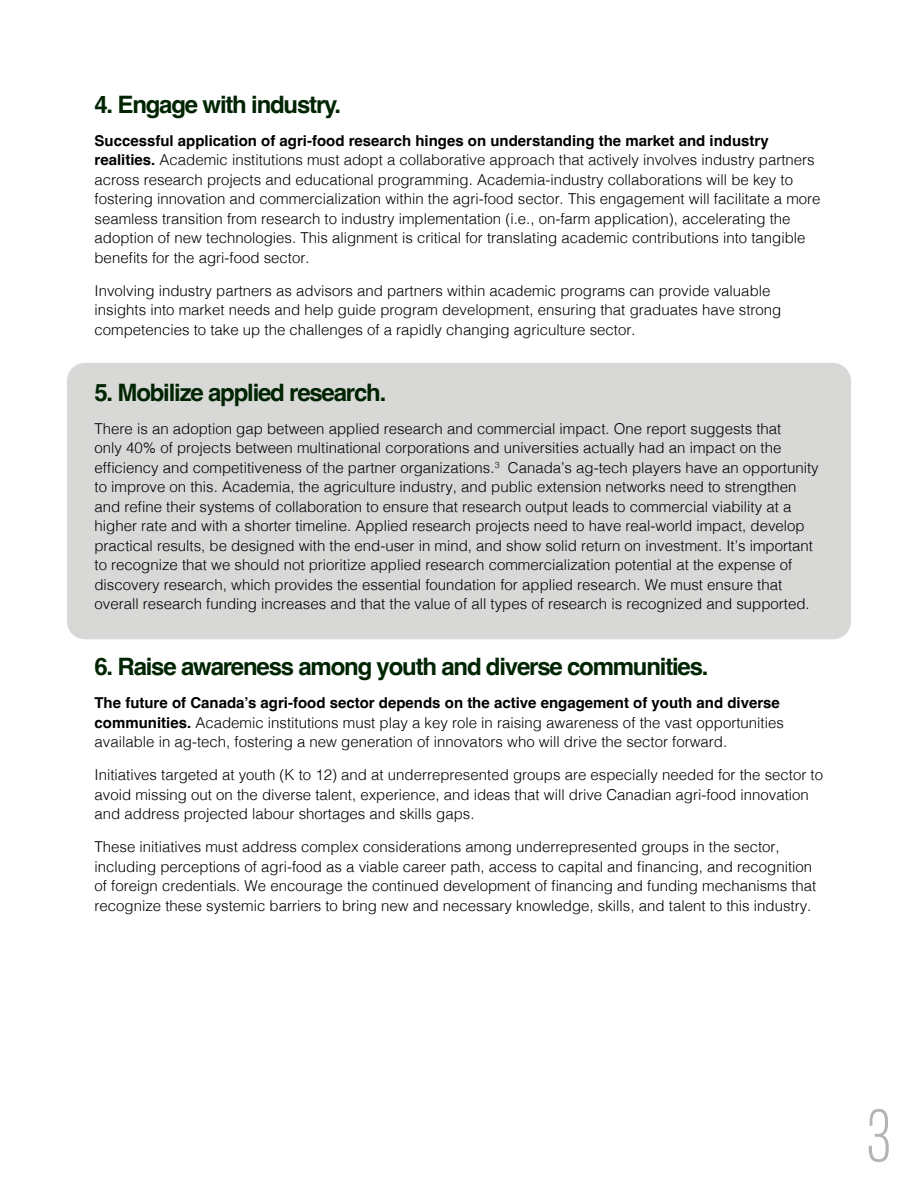
<style>
.page{position:relative;width:918px;height:1188px;background:#fff}
.page>*{position:absolute;margin:0;border:0;box-sizing:border-box;transform-origin:0 0}
.t1{font:300 75px "Antarctican Headline";color:#b2b4b6}
.t2{font:700 24px "Helvetica";letter-spacing:-.05em;color:#012503}
.t3{font:300 15px/19.5px "Helvetica";color:#000}
.s1{font-weight:700}
</style>
<div class="page">
<div style="left:67px;top:363px;width:784px;height:276px;background:#d8d9d7;border-radius:18px"></div>
<h2 class="t2" style="left:94px;top:89px;width:248px">4. Engage with industry.</h2>
<p class="t3" style="left:94px;top:129px;width:728px"><span class="s1">Successful application of agri-food research hinges on understanding the market and industry realities.</span> Academic institutions must adopt a collaborative approach that actively involves industry partners across research projects and educational programming. Academia-industry collaborations will be key to fostering innovation and commercialization within the agri-food sector. This engagement will facilitate a more seamless transition from research to industry implementation (i.e., on-farm application), accelerating the adoption of new technologies. This alignment is critical for translating academic contributions into tangible benefits for the agri-food sector.</p>
<p class="t3" style="left:94px;top:279px;width:688px">Involving industry partners as advisors and partners within academic programs can provide valuable insights into market needs and help guide program development, ensuring that graduates have strong competencies to take up the challenges of a rapidly changing agriculture sector.</p>
<h2 class="t2" style="left:94px;top:377px;width:293px">5. Mobilize applied research.</h2>
<p class="t3" style="left:94px;top:417px;width:726px">There is an adoption gap between applied research and commercial impact. One report suggests that<br>only 40% of projects between multinational corporations and universities actually had an impact on the efficiency and competitiveness of the partner organizations.<sup>3</sup> Canada’s ag-tech players have an opportunity to improve on this. Academia, the agriculture industry, and public extension networks need to strengthen and refine their systems of collaboration to ensure that research output leads to commercial viability at a higher rate and with a shorter timeline. Applied research projects need to have real-world impact, develop practical results, be designed with the end-user in mind, and show solid return on investment. It’s important to recognize that we should not prioritize applied research commercialization potential at the expense of discovery research, which provides the essential foundation for applied research. We must ensure that overall research funding increases and that the value of all types of research is recognized and supported.</p>
<h2 class="t2" style="left:94px;top:652px;width:616px">6. Raise awareness among youth and diverse communities.</h2>
<p class="t3" style="left:94px;top:692px;width:691px"><span class="s1">The future of Canada’s agri-food sector depends on the active engagement of youth and diverse communities.</span> Academic institutions must play a key role in raising awareness of the vast opportunities available in ag-tech, fostering a new generation of innovators who will drive the sector forward.</p>
<p class="t3" style="left:94px;top:764px;width:730px">Initiatives targeted at youth (K to 12) and at underrepresented groups are especially needed for the sector to avoid missing out on the diverse talent, experience, and ideas that will drive Canadian agri-food innovation and address projected labour shortages and skills gaps.</p>
<p class="t3" style="left:94px;top:836px;width:723px">These initiatives must address complex considerations among underrepresented groups in the sector, including perceptions of agri-food as a viable career path, access to capital and financing, and recognition of foreign credentials. We encourage the continued development of financing and funding mechanisms that recognize these systemic barriers to bring new and necessary knowledge, skills, and talent to this industry.</p>
<h1 class="t1" style="left:867px;top:1086px;width:26px">3</h1>
</div>
